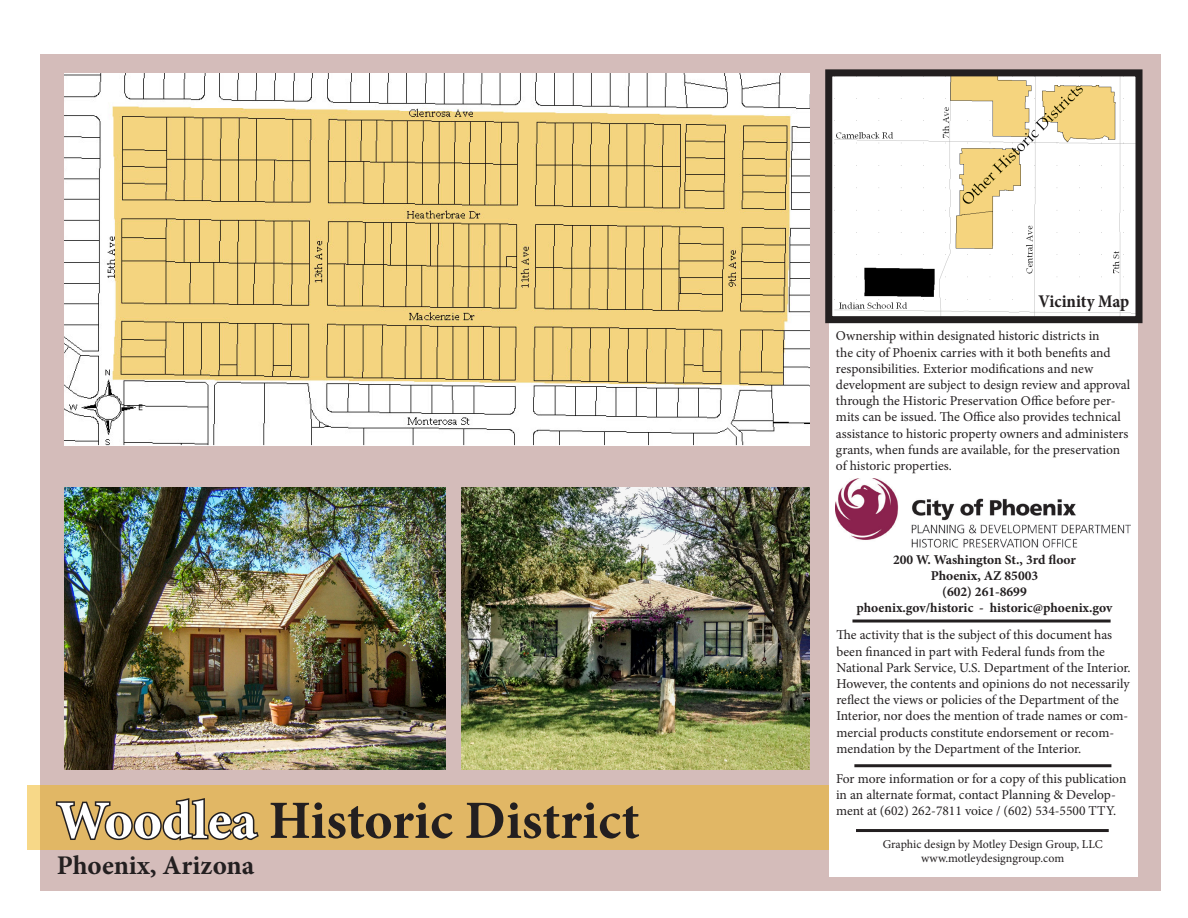
<style>
.page{position:relative;width:1188px;height:918px;background:#fff}
.page>*{position:absolute;margin:0;border:0;box-sizing:border-box;transform-origin:0 0}
.t1{font:700 54px "Minion Pro";color:#231f20}
.t2{font:700 27px "Minion Pro";color:#231f20}
.t3{font:700 condensed 18px "Minion Pro";color:#231f20}
.t4{font:13.5px/16.2px "Minion Pro";color:#231f20}
.t5{font:700 13.5px "Minion Pro";color:#231f20}
.t6{font:12px "Minion Pro";color:#231f20}
.s1{color:#fff}
</style>
<div class="page">
<div style="left:40px;top:54px;width:1121px;height:837px;background:#d4bcba"></div>
<div style="left:27px;top:785px;width:926px;height:65px;background:#e1b765"></div>
<svg style="left:55px;top:798px;width:204px;height:43px"></svg>
<img style="left:65px;top:73px;width:745px;height:373px">
<img style="left:65px;top:487px;width:380px;height:283px">
<img style="left:462px;top:487px;width:348px;height:283px">
<div style="left:829px;top:73px;width:309px;height:804px;background:#fff"></div>
<img style="left:834px;top:77px;width:301px;height:238px">
<div style="left:825px;top:69px;width:318px;height:254px;border:7px solid #231f20"></div>
<img style="left:836px;top:478px;width:295px;height:70px">
<hr style="left:854px;top:764px;width:257px;height:3px;background:#231f20">
<hr style="left:856px;top:829px;width:253px;height:3px;background:#231f20">
<hr style="left:852px;top:620px;width:259px;height:3px;background:#231f20">
<p class="t1" style="left:57px;top:783px;width:584px"><span class="s1">Woodlea</span> Historic District</p>
<p class="t2" style="left:57px;top:846px;width:199px">Phoenix, Arizona</p>
<p class="t3" style="left:1039px;top:289px;width:92px">Vicinity Map</p>
<p class="t4" style="left:836px;top:328px;width:296px">Ownership within designated historic districts in<br>the city of Phoenix carries with it both benefits and responsibilities. Exterior modifications and new development are subject to design review and approval through the Historic Preservation Office before per&shy;mits can be issued. The Office also provides technical assistance to historic property owners and administers grants, when funds are available, for the preservation of historic properties.</p>
<p class="t5" style="left:893px;top:550px;width:184px">200 W. Washington St., 3rd floor</p>
<p class="t5" style="left:931px;top:566px;width:109px">Phoenix, AZ 85003</p>
<p class="t5" style="left:942px;top:582px;width:86px">(602) 261-8699</p>
<p class="t5" style="left:857px;top:598px;width:257px">phoenix.gov/historic - historic@phoenix.gov</p>
<p class="t4" style="left:836px;top:627px;width:296px">The activity that is the subject of this document has been financed in part with Federal funds from the National Park Service, U.S. Department of the Interior.<br>However, the contents and opinions do not necessarily reflect the views or policies of the Department of the Interior, nor does the mention of trade names or com&shy;mercial products constitute endorsement or recom&shy;mendation by the Department of the Interior.</p>
<p class="t4" style="left:836px;top:771px;width:292px">For more information or for a copy of this publication in an alternate format, contact Planning &amp; Develop&shy;ment at (602) 262-7811 voice / (602) 534-5500 TTY.</p>
<p class="t6" style="left:883px;top:836px;width:222px">Graphic design by Motley Design Group, LLC</p>
<p class="t6" style="left:921px;top:851px;width:144px">www.motleydesigngroup.com</p>
</div>
